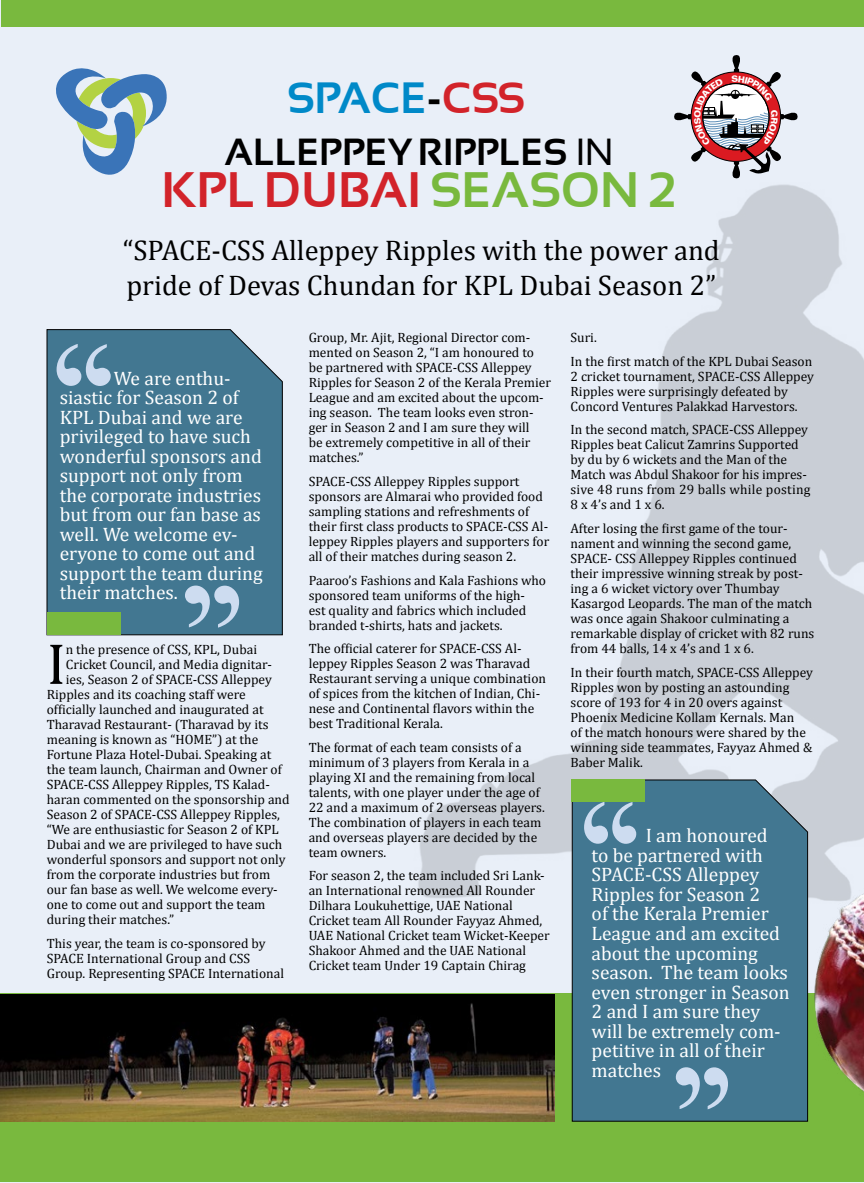
<style>
.page{position:relative;width:864px;height:1183px;background:#fff}
.page>*{position:absolute;margin:0;border:0;box-sizing:border-box;transform-origin:0 0}
.t1{font:58.5px "Cambria";color:#000}
.t2{font:700 49.5px "Sansation";color:#d2232a}
.t3{font:700 43.5px "Sansation";color:#0089c8}
.t4{font:700 43.5px "Sansation";color:#d2232a}
.t5{font:700 37.5px "Sansation";color:#000}
.t6{font:28.5px/34.2px "Cambria";color:#000}
.t7{font:19.5px/19.5px "Cambria";color:#fff}
.t8{font:13.5px/15px "Cambria";color:#000}
.s1{color:#000}
.s2{font-weight:400}
.s3{color:#79b93e}
</style>
<div class="page">
<div style="left:0;top:1138px;width:41px;height:11px;background:#79b93e"></div>
<div style="left:1px;top:1px;width:862px;height:1181px;background:#e9eff8"></div>
<img style="left:418px;top:184px;width:445px;height:714px">
<div style="left:1px;top:993px;width:862px;height:188px;background:#79b93e"></div>
<div style="left:2px;top:0;width:861px;height:27px;background:#79b93e"></div>
<img style="left:0;top:994px;width:554px;height:126px">
<div style="left:47px;top:329px;width:235px;height:306px;background:#427791"></div>
<svg style="left:57px;top:344px;width:54px;height:42px;background:#80a4bb"></svg>
<svg style="left:185px;top:585px;width:54px;height:42px;background:#80a4bb"></svg>
<svg style="left:56px;top:68px;width:111px;height:107px"></svg>
<img style="left:663px;top:815px;width:200px;height:307px">
<div style="left:48px;top:611px;width:73px;height:23px;background:#79b93e"></div>
<div style="left:571px;top:779px;width:236px;height:342px;background:#427791"></div>
<svg style="left:675px;top:1066px;width:52px;height:42px;background:#7fa3ba"></svg>
<svg style="left:583px;top:801px;width:53px;height:42px;background:#7fa4b8"></svg>
<div style="left:571px;top:779px;width:73px;height:22px;background:#79b93e"></div>
<svg style="left:674px;top:55px;width:124px;height:124px"></svg>
<h3 class="t3" style="left:286px;top:73px;width:81px">SPACE</h3>
<h3 class="t4" style="left:426px;top:73px;width:100px"><span class="s1">-</span>CSS</h3>
<h3 class="t5" style="left:224px;top:131px;width:390px">ALLEPPEY RIPPLES <span class="s2">in</span></h3>
<h2 class="t2" style="left:161px;top:162px;width:516px">KPL DUBAI <span class="s3">SEASON 2</span></h2>
<h3 class="t6" style="left:123px;top:233px;width:598px">“SPACE-CSS Alleppey Ripples with the power and pride of Devas Chundan for KPL Dubai Season 2”</h3>
<p class="t7" style="left:60px;top:368px;width:204px;text-indent:54px">We are enthu&shy;siastic for Season 2 of<br>KPL Dubai and we are privileged to have such wonderful sponsors and support not only from the corporate industries but from our fan base as well. We welcome ev&shy;eryone to come out and support the team during their matches.</p>
<h1 class="t1" style="left:47px;top:629px;width:20px">I</h1>
<p class="t8" style="left:66px;top:641px;width:193px">n the presence of CSS, KPL, Dubai</p>
<p class="t8" style="left:66px;top:656px;width:208px">Cricket Council, and Media dignitar-</p>
<p class="t8" style="left:66px;top:671px;width:207px">ies, Season 2 of SPACE-CSS Alleppey</p>
<p class="t8" style="left:47px;top:686px;width:200px">Ripples and its coaching staff were</p>
<p class="t8" style="left:47px;top:701px;width:218px">officially launched and inaugurated at</p>
<p class="t8" style="left:47px;top:716px;width:223px">Tharavad Restaurant- (Tharavad by its</p>
<p class="t8" style="left:47px;top:731px;width:213px">meaning is known as “HOME”) at the</p>
<p class="t8" style="left:47px;top:746px;width:226px">Fortune Plaza Hotel-Dubai. Speaking at</p>
<p class="t8" style="left:47px;top:761px;width:236px">the team launch, Chairman and Owner of</p>
<p class="t8" style="left:47px;top:776px;width:224px">SPACE-CSS Alleppey Ripples, TS Kalad-</p>
<p class="t8" style="left:47px;top:791px;width:244px">haran commented on the sponsorship and</p>
<p class="t8" style="left:47px;top:806px;width:234px">Season 2 of SPACE-CSS Alleppey Ripples,</p>
<p class="t8" style="left:47px;top:821px;width:233px">“We are enthusiastic for Season 2 of KPL</p>
<p class="t8" style="left:47px;top:836px;width:237px">Dubai and we are privileged to have such</p>
<p class="t8" style="left:47px;top:851px;width:240px">wonderful sponsors and support not only</p>
<p class="t8" style="left:47px;top:866px;width:225px">from the corporate industries but from</p>
<p class="t8" style="left:47px;top:881px;width:232px">our fan base as well. We welcome every-</p>
<p class="t8" style="left:47px;top:896px;width:220px">one to come out and support the team</p>
<p class="t8" style="left:47px;top:911px;width:129px">during their matches.”</p>
<p class="t8" style="left:47px;top:935px;width:238px">This year, the team is co-sponsored by<br>SPACE International Group and CSS<br>Group. Representing SPACE International</p>
<p class="t8" style="left:308px;top:330px;width:244px">Group, Mr. Ajit, Regional Director com&shy;mented on Season 2, “I am honoured to be partnered with SPACE-CSS Alleppey Ripples for Season 2 of the Kerala Premier League and am excited about the upcom&shy;ing season. The team looks even stron&shy;ger in Season 2 and I am sure they will<br>be extremely competitive in all of their matches.”</p>
<p class="t8" style="left:308px;top:473px;width:242px">SPACE-CSS Alleppey Ripples support sponsors are Almarai who provided food sampling stations and refreshments of their first class products to SPACE-CSS Al&shy;leppey Ripples players and supporters for all of their matches during season 2.</p>
<p class="t8" style="left:308px;top:572px;width:239px">Paaroo’s Fashions and Kala Fashions who sponsored team uniforms of the high-<br>est quality and fabrics which included branded t-shirts, hats and jackets.</p>
<p class="t8" style="left:308px;top:640px;width:239px">The official caterer for SPACE-CSS Al&shy;leppey Ripples Season 2 was Tharavad Restaurant serving a unique combination of spices from the kitchen of Indian, Chi&shy;nese and Continental flavors within the best Traditional Kerala.</p>
<p class="t8" style="left:308px;top:739px;width:237px">The format of each team consists of a minimum of 3 players from Kerala in a playing XI and the remaining from local talents, with one player under the age of 22 and a maximum of 2 overseas players.<br>The combination of players in each team and overseas players are decided by the team owners.</p>
<p class="t8" style="left:308px;top:867px;width:242px">For season 2, the team included Sri Lank&shy;an International renowned All Rounder Dilhara Loukuhettige, UAE National Cricket team All Rounder Fayyaz Ahmed, UAE National Cricket team Wicket-Keeper Shakoor Ahmed and the UAE National Cricket team Under 19 Captain Chirag</p>
<p class="t8" style="left:570px;top:326px;width:243px;line-height:23.5px">Suri.<br>In the first match of the KPL Dubai Season</p>
<p class="t8" style="left:570px;top:368px;width:245px">2 cricket tournament, SPACE-CSS Alleppey<br>Ripples were surprisingly defeated by<br>Concord Ventures Palakkad Harvestors.</p>
<p class="t8" style="left:570px;top:422px;width:241px">In the second match, SPACE-CSS Alleppey Ripples beat Calicut Zamrins Supported by du by 6 wickets and the Man of the Match was Abdul Shakoor for his impres&shy;sive 48 runs from 29 balls while posting 8 x 4’s and 1 x 6.</p>
<p class="t8" style="left:570px;top:520px;width:245px">After losing the first game of the tour&shy;nament and winning the second game, SPACE- CSS Alleppey Ripples continued their impressive winning streak by post&shy;ing a 6 wicket victory over Thumbay Kasargod Leopards. The man of the match was once again Shakoor culminating a remarkable display of cricket with 82 runs from 44 balls, 14 x 4’s and 1 x 6.</p>
<p class="t8" style="left:570px;top:664px;width:244px">In their fourth match, SPACE-CSS Alleppey Ripples won by posting an astounding score of 193 for 4 in 20 overs against Phoenix Medicine Kollam Kernals. Man<br>of the match honours were shared by the winning side teammates, Fayyaz Ahmed &amp; Baber Malik.</p>
<p class="t7" style="left:591px;top:825px;width:199px;text-indent:54px">I am honoured<br>to be partnered with<br>SPACE-CSS Alleppey<br>Ripples for Season 2<br>of the Kerala Premier<br>League and am excited about the upcoming season. The team looks even stronger in Season<br>2 and I am sure they will be extremely com&shy;petitive in all of their matches</p>
</div>
